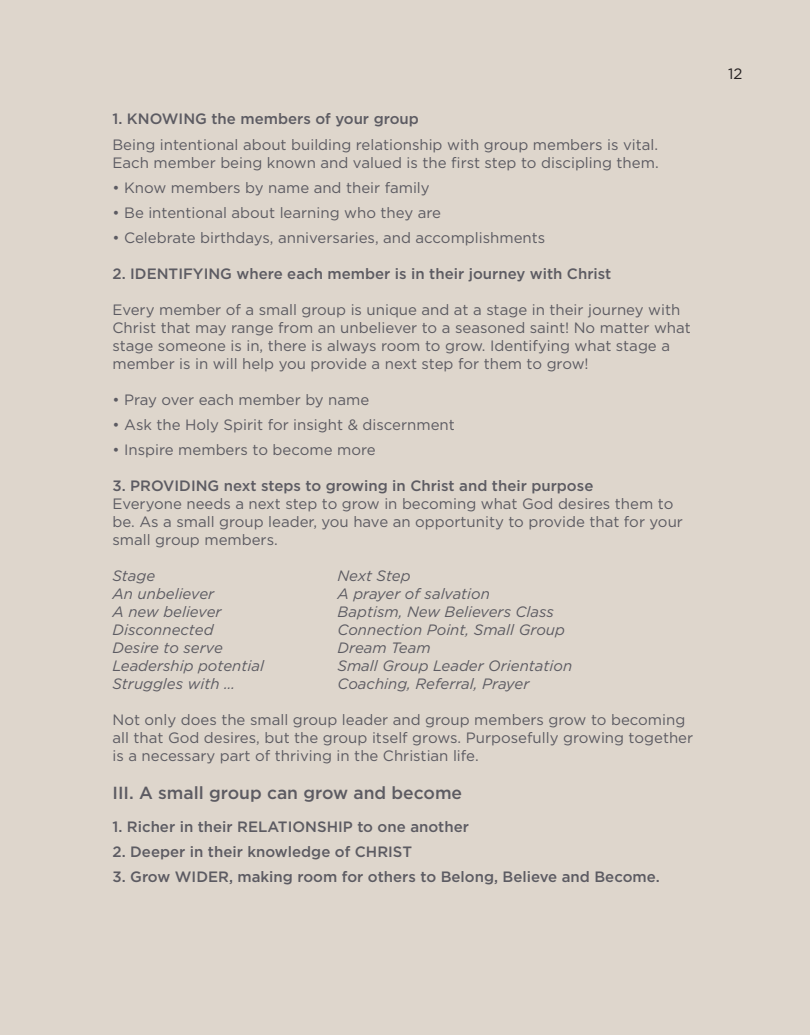
<style>
.page{position:relative;width:810px;height:1035px;background:#ded6cc}
.page>*{position:absolute;margin:0;border:0;box-sizing:border-box;transform-origin:0 0}
.t1{font:500 17.5px "Gotham";color:#5c5b62}
.t2{font:15px/18px "Gotham";color:#5c5b62}
.t3{font:500 15px "Gotham";color:#5c5b62}
.t4{font:italic 15px "Gotham";color:#5c5b62}
.t5{font:15px "Gotham";color:#231f20}
</style>
<div class="page">
<p class="t3" style="left:113px;top:109px;width:308px">1. KNOWING the members of your group</p>
<p class="t2" style="left:113px;top:135px;width:548px">Being intentional about building relationship with group members is vital.<br>Each member being known and valued is the first step to discipling them.</p>
<p class="t2" style="left:113px;top:178px;width:319px">• Know members by name and their family</p>
<p class="t2" style="left:113px;top:203px;width:330px">• Be intentional about learning who they are</p>
<p class="t2" style="left:113px;top:228px;width:434px">• Celebrate birthdays, anniversaries, and accomplishments</p>
<p class="t3" style="left:113px;top:263px;width:500px">2. IDENTIFYING where each member is in their journey with Christ</p>
<p class="t2" style="left:113px;top:300px;width:580px">Every member of a small group is unique and at a stage in their journey with Christ that may range from an unbeliever to a seasoned saint! No matter what stage someone is in, there is always room to grow. Identifying what stage a member is in will help you provide a next step for them to grow!</p>
<p class="t2" style="left:113px;top:390px;width:258px">• Pray over each member by name</p>
<p class="t2" style="left:113px;top:415px;width:344px">• Ask the Holy Spirit for insight &amp; discernment</p>
<p class="t2" style="left:113px;top:440px;width:265px">• Inspire members to become more</p>
<p class="t3" style="left:113px;top:475px;width:482px">3. PROVIDING next steps to growing in Christ and their purpose</p>
<p class="t2" style="left:113px;top:494px;width:572px">Everyone needs a next step to grow in becoming what God desires them to be. As a small group leader, you have an opportunity to provide that for your small group members.</p>
<p class="t4" style="left:113px;top:566px;width:44px">Stage</p>
<p class="t4" style="left:338px;top:566px;width:75px">Next Step</p>
<p class="t4" style="left:113px;top:584px;width:103px">An unbeliever</p>
<p class="t4" style="left:338px;top:584px;width:154px">A prayer of salvation</p>
<p class="t4" style="left:113px;top:602px;width:111px">A new believer</p>
<p class="t4" style="left:338px;top:602px;width:218px">Baptism, New Believers Class</p>
<p class="t4" style="left:113px;top:620px;width:103px">Disconnected</p>
<p class="t4" style="left:338px;top:620px;width:229px">Connection Point, Small Group</p>
<p class="t4" style="left:113px;top:638px;width:112px">Desire to serve</p>
<p class="t4" style="left:338px;top:638px;width:95px">Dream Team</p>
<p class="t4" style="left:113px;top:656px;width:153px">Leadership potential</p>
<p class="t4" style="left:338px;top:656px;width:236px">Small Group Leader Orientation</p>
<p class="t4" style="left:113px;top:674px;width:124px">Struggles with …</p>
<p class="t4" style="left:338px;top:674px;width:193px">Coaching, Referral, Prayer</p>
<p class="t2" style="left:113px;top:710px;width:582px">Not only does the small group leader and group members grow to becoming all that God desires, but the group itself grows. Purposefully growing together is a necessary part of thriving in the Christian life.</p>
<p class="t1" style="left:112px;top:782px;width:351px">III. A small group can grow and become</p>
<p class="t3" style="left:112px;top:817px;width:358px">1. Richer in their RELATIONSHIP to one another</p>
<p class="t3" style="left:112px;top:842px;width:301px">2. Deeper in their knowledge of CHRIST</p>
<p class="t3" style="left:112px;top:867px;width:549px">3. Grow WIDER, making room for others to Belong, Believe and Become.</p>
<p class="t5" style="left:728px;top:65px;width:16px">12</p>
</div>
